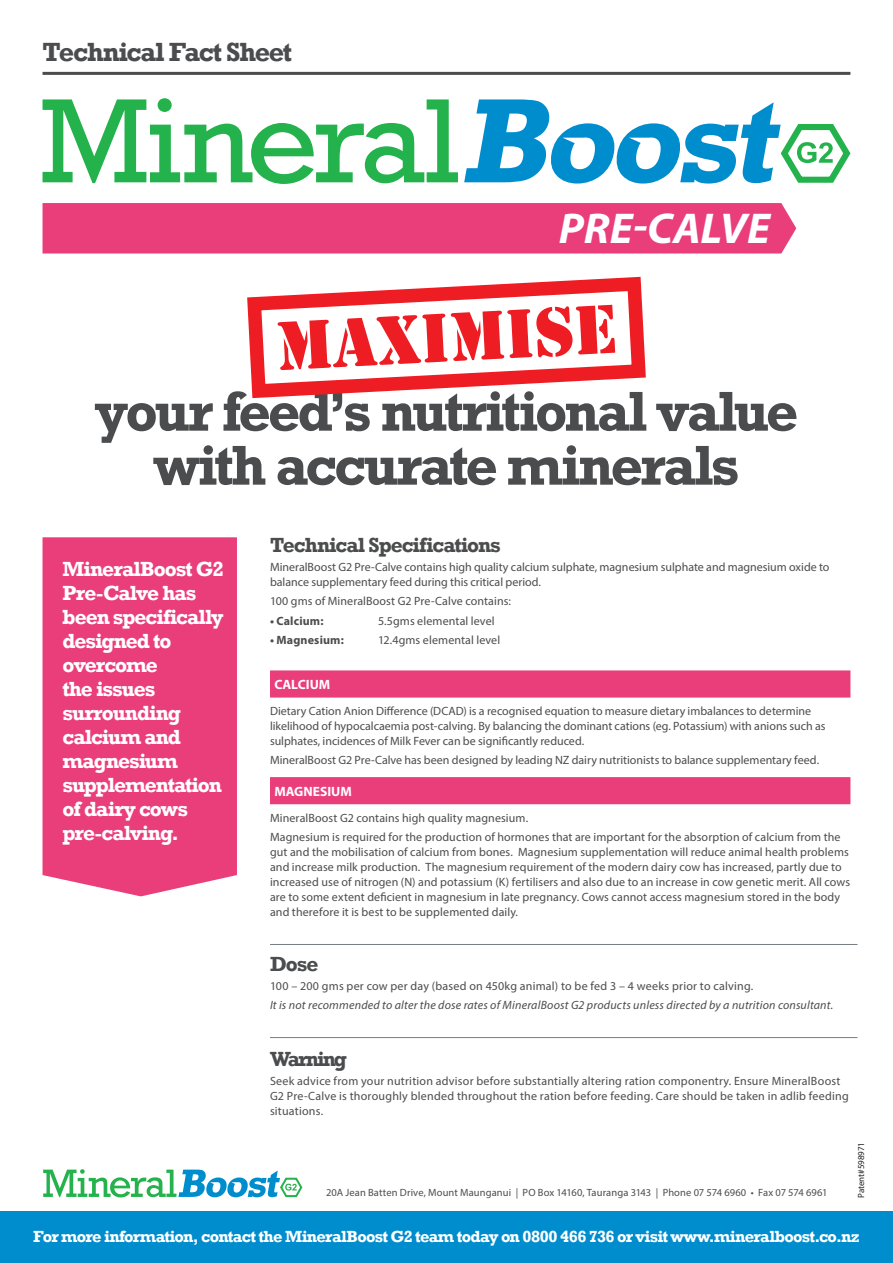
<style>
.page{position:relative;width:893px;height:1263px;background:#fff}
.page>*{position:absolute;margin:0;border:0;box-sizing:border-box;transform-origin:0 0}
.t1{font:64.2px "Stencil Std";color:#ee1d23}
.t2{font:700 57px/54px "Rockwell";letter-spacing:-.055em;color:#4b4c4d;text-align:center}
.t3{font:italic 700 43.35px "Myriad Pro";color:#fff}
.t4{font:700 27px "Rockwell";letter-spacing:-.05em;color:#4b4c4d}
.t5{font:700 21px/24px "Rockwell";letter-spacing:-.05em;color:#fff}
.t6{font:700 21px "Rockwell";letter-spacing:-.05em;color:#4b4c4d}
.t7{font:700 21px "Rockwell";letter-spacing:-.09em;color:#4b4c4d}
.t8{font:700 16.5px "Rockwell";letter-spacing:-.045em;color:#fff}
.t9{font:700 13.5px "Myriad Pro";color:#fff}
.t10{font:12px/15px "Myriad Pro";letter-spacing:.005em;color:#4b4c4d}
.t11{font:italic 12px "Myriad Pro";letter-spacing:.015em;color:#4b4c4d}
.t12{font:700 12px "Myriad Pro";letter-spacing:.015em;color:#4b4c4d}
.t13{font:10.5px "Myriad Pro";letter-spacing:.01em;color:#4b4c4d}
.t14{font:9px "Myriad Pro";letter-spacing:-.01em;color:#231f20}
</style>
<div class="page">
<div style="left:43px;top:537px;width:194px;height:359px;background:#ea3e7a"></div>
<div style="left:43px;top:203px;width:753px;height:50px;background:#ea3e7a"></div>
<svg style="left:43px;top:98px;width:415px;height:86px"></svg>
<svg style="left:464px;top:99px;width:386px;height:85px"></svg>
<svg style="left:247px;top:276px;width:399px;height:123px"></svg>
<hr style="left:43px;top:72px;width:807px;height:3px;background:#4b4c4d">
<svg style="left:270px;top:670px;width:580px;height:134px"></svg>
<hr style="left:270px;top:1037px;width:587px;height:1px;background:#787d83">
<hr style="left:270px;top:944px;width:587px;height:1px;background:#787d83">
<div style="left:0;top:1212px;width:893px;height:51px;background:#008dce"></div>
<svg style="left:43px;top:1169px;width:260px;height:29px"></svg>
<h3 class="t4" style="left:43px;top:36px;width:251px">Technical Fact Sheet</h3>
<h3 class="t3" style="left:559px;top:200px;width:213px">PRE-CALVE</h3>
<h1 class="t1" style="left:274px;top:305px;width:343px;rotate:-3deg">Maximise</h1>
<h2 class="t2" style="left:95px;top:385px;width:705px">your feed’s nutritional value with accurate minerals</h2>
<h3 class="t5" style="left:63px;top:557px;width:163px">MineralBoost G2<br>Pre-Calve has been specifically designed to overcome<br>the issues surrounding calcium and magnesium supplementation of dairy cows pre-calving.</h3>
<h3 class="t6" style="left:270px;top:532px;width:232px">Technical Specifications</h3>
<p class="t10" style="left:270px;top:559px;width:561px">MineralBoost G2 Pre-Calve contains high quality calcium sulphate, magnesium sulphate and magnesium oxide to balance supplementary feed during this critical period.</p>
<p class="t10" style="left:270px;top:594px;width:242px">100 gms of MineralBoost G2 Pre-Calve contains:</p>
<p class="t12" style="left:270px;top:613px;width:55px">• Calcium:</p>
<p class="t10" style="left:378px;top:613px;width:118px">5.5gms elemental level</p>
<p class="t12" style="left:270px;top:632px;width:75px">• Magnesium:</p>
<p class="t10" style="left:378px;top:632px;width:124px">12.4gms elemental level</p>
<p class="t9" style="left:274px;top:676px;width:57px">CALCIUM</p>
<p class="t10" style="left:270px;top:703px;width:557px">Dietary Cation Anion Difference (DCAD) is a recognised equation to measure dietary imbalances to determine likelihood of hypocalcaemia post-calving. By balancing the dominant cations (eg. Potassium) with anions such as sulphates, incidences of Milk Fever can be significantly reduced.</p>
<p class="t10" style="left:270px;top:753px;width:551px">MineralBoost G2 Pre-Calve has been designed by leading NZ dairy nutritionists to balance supplementary feed.</p>
<p class="t9" style="left:274px;top:782px;width:79px">MAGNESIUM</p>
<p class="t10" style="left:270px;top:808px;width:572px;line-height:19.2px">MineralBoost G2 contains high quality magnesium.<br>Magnesium is required for the production of hormones that are important for the absorption of calcium from the</p>
<p class="t10" style="left:270px;top:844px;width:582px">gut and the mobilisation of calcium from bones. Magnesium supplementation will reduce animal health problems and increase milk production. The magnesium requirement of the modern dairy cow has increased, partly due to increased use of nitrogen (N) and potassium (K) fertilisers and also due to an increase in cow genetic merit. All cows are to some extent deficient in magnesium in late pregnancy. Cows cannot access magnesium stored in the body and therefore it is best to be supplemented daily.</p>
<h3 class="t6" style="left:270px;top:951px;width:50px">Dose</h3>
<p class="t10" style="left:270px;top:978px;width:485px">100 – 200 gms per cow per day (based on 450kg animal) to be fed 3 – 4 weeks prior to calving.</p>
<p class="t11" style="left:270px;top:998px;width:565px">It is not recommended to alter the dose rates of MineralBoost G2 products unless directed by a nutrition consultant.</p>
<h3 class="t7" style="left:270px;top:1046px;width:78px">Warning</h3>
<p class="t10" style="left:270px;top:1073px;width:580px">Seek advice from your nutrition advisor before substantially altering ration componentry. Ensure MineralBoost<br>G2 Pre-Calve is thoroughly blended throughout the ration before feeding. Care should be taken in adlib feeding situations.</p>
<p class="t13" style="left:326px;top:1186px;width:503px">20A Jean Batten Drive, Mount Maunganui | PO Box 14160, Tauranga 3143 | Phone 07 574 6960 • Fax 07 574 6961</p>
<p class="t14" style="left:856px;top:1197px;width:57px;rotate:-90deg">Patent#598971</p>
<h3 class="t8" style="left:33px;top:1226px;width:828px">For more information, contact the MineralBoost G2 team today on 0800 466 736 or visit www.mineralboost.co.nz</h3>
</div>
